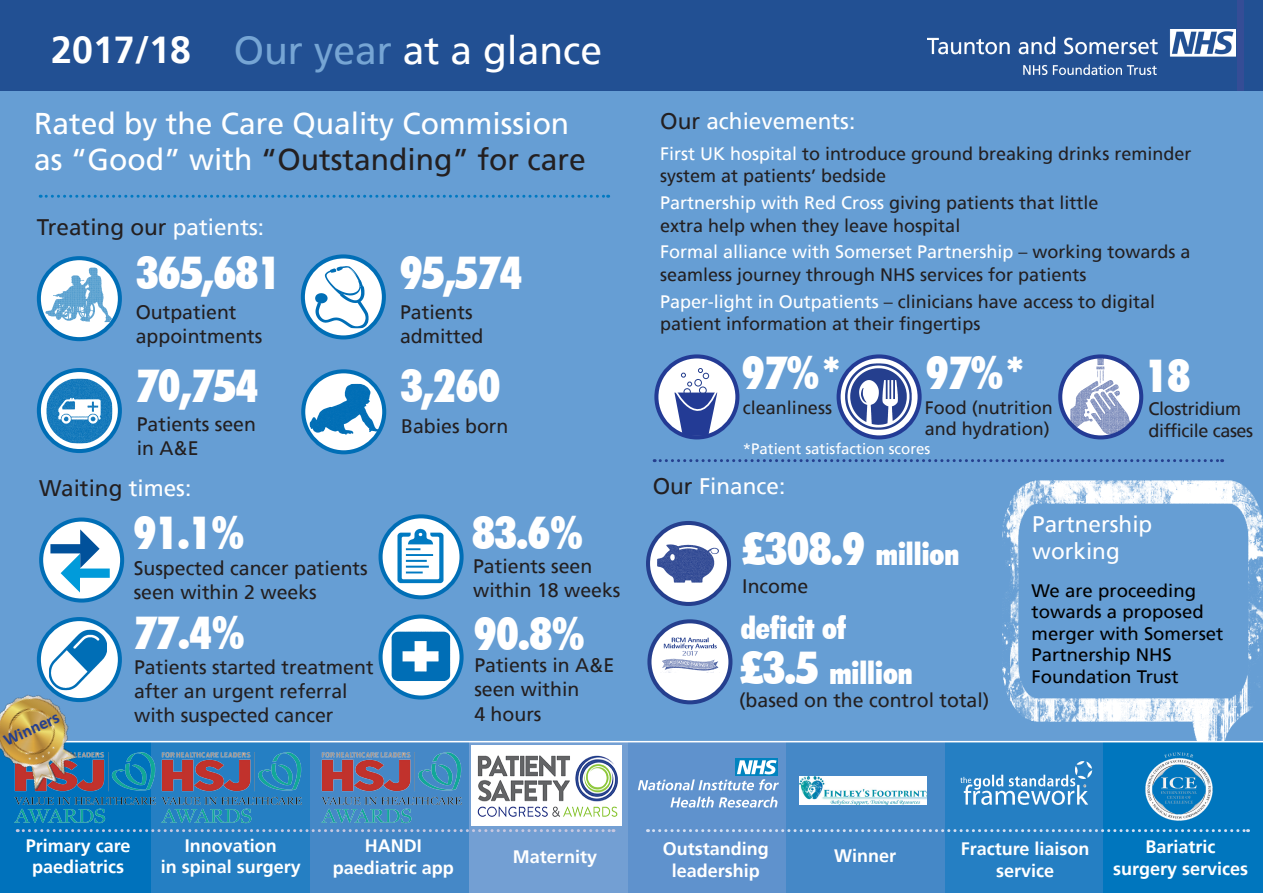
<style>
.page{position:relative;width:1263px;height:893px;background:#fff}
.page>*{position:absolute;margin:0;border:0;box-sizing:border-box;transform-origin:0 0}
.t1{font:900 condensed 45px "Futura BT";color:#fff}
.t2{font:39px "Frutiger";color:#fff}
.t3{font:700 37.5px "Frutiger";color:#fff}
.t4{font:900 condensed 30px "Futura BT";color:#fff}
.t5{font:30px "Frutiger";color:#231f20}
.t6{font:30px "Frutiger";color:#fff}
.t7{font:22.5px "Frutiger";color:#fff}
.t8{font:22.5px "Frutiger";color:#231f20}
.t9{font:19.5px/24px "Frutiger";color:#231f20}
.t10{font:18px/22.5px "Frutiger";color:#231f20}
.t11{font:700 18px/21.6px "Frutiger";color:#fff;text-align:center}
.t12{font:18px/21.6px "Frutiger";color:#000}
.t13{font:18px/22.5px "Frutiger";letter-spacing:-.02em;color:#231f20}
.t14{font:700 17.1px "Calibri";color:#253f8e}
.t15{font:15px "Frutiger";color:#fff}
.s1{color:#76a5d4}
.s2{color:#fff}
.s3{color:#231f20}
.s4{font-size:45px}
</style>
<div class="page">
<div style="left:1px;top:16px;width:1262px;height:830px;background:#669ed4"></div>
<img style="left:1002px;top:480px;width:261px;height:261px">
<div style="left:0;top:1px;width:1262px;height:90px;background:#225093"></div>
<svg style="left:303px;top:256px;width:81px;height:81px;background:#cfe4f1"></svg>
<img style="left:315px;top:266px;width:54px;height:62px">
<div style="left:301px;top:254px;width:85px;height:85px;border:4px solid #006eb6;border-radius:50%"></div>
<div style="left:0;top:742px;width:153px;height:151px;background:#0072bc"></div>
<div style="left:152px;top:742px;width:159px;height:151px;background:#257fc3"></div>
<div style="left:310px;top:742px;width:160px;height:151px;background:#4588c7"></div>
<div style="left:469px;top:742px;width:159px;height:151px;background:#739fd3"></div>
<div style="left:628px;top:742px;width:159px;height:151px;background:#5f92cd"></div>
<div style="left:786px;top:742px;width:159px;height:151px;background:#4588c7"></div>
<div style="left:945px;top:742px;width:159px;height:151px;background:#257fc3"></div>
<div style="left:1103px;top:742px;width:160px;height:151px;background:#0076be"></div>
<svg style="left:39px;top:258px;width:81px;height:81px"></svg>
<img style="left:45px;top:268px;width:67px;height:54px">
<div style="left:37px;top:256px;width:85px;height:85px;border:4px solid #006eb6;border-radius:50%"></div>
<svg style="left:39px;top:370px;width:81px;height:81px"></svg>
<img style="left:46px;top:379px;width:66px;height:64px">
<div style="left:37px;top:368px;width:85px;height:85px;border:4px solid #006eb6;border-radius:50%"></div>
<svg style="left:303px;top:371px;width:81px;height:81px"></svg>
<img style="left:310px;top:384px;width:70px;height:51px">
<div style="left:301px;top:369px;width:85px;height:85px;border:4px solid #006eb6;border-radius:50%"></div>
<img style="left:162px;top:752px;width:140px;height:72px">
<img style="left:471px;top:746px;width:150px;height:79px">
<img style="left:800px;top:776px;width:127px;height:28px">
<img style="left:960px;top:761px;width:133px;height:44px">
<img style="left:1145px;top:752px;width:68px;height:69px">
<img style="left:927px;top:29px;width:309px;height:45px">
<svg style="left:648px;top:523px;width:81px;height:81px"></svg>
<img style="left:654px;top:535px;width:67px;height:56px">
<div style="left:646px;top:521px;width:85px;height:85px;border:4px solid #253f8e;border-radius:50%"></div>
<div style="left:649px;top:621px;width:81px;height:81px;background:#fff;border-radius:50%"></div>
<img style="left:660px;top:636px;width:60px;height:36px">
<div style="left:647px;top:619px;width:85px;height:85px;border:4px solid #253f8e;border-radius:50%"></div>
<svg style="left:381px;top:616px;width:81px;height:81px"></svg>
<img style="left:388px;top:621px;width:67px;height:74px">
<div style="left:378px;top:614px;width:86px;height:86px;border:4px solid #006eb6;border-radius:50%"></div>
<svg style="left:381px;top:516px;width:81px;height:81px"></svg>
<img style="left:387px;top:526px;width:67px;height:60px">
<div style="left:378px;top:514px;width:86px;height:85px;border:4px solid #006eb6;border-radius:50%"></div>
<svg style="left:39px;top:619px;width:81px;height:81px"></svg>
<img style="left:49px;top:629px;width:58px;height:61px">
<div style="left:37px;top:617px;width:85px;height:85px;border:4px solid #006eb6;border-radius:50%"></div>
<svg style="left:41px;top:520px;width:81px;height:80px"></svg>
<div style="left:39px;top:517px;width:85px;height:86px;border:4px solid #006eb6;border-radius:50%"></div>
<svg style="left:839px;top:356px;width:80px;height:81px"></svg>
<img style="left:845px;top:363px;width:67px;height:67px">
<div style="left:836px;top:354px;width:86px;height:85px;border:4px solid #233b95;border-radius:50%"></div>
<svg style="left:1060px;top:356px;width:81px;height:81px"></svg>
<img style="left:1069px;top:357px;width:67px;height:80px">
<div style="left:1058px;top:354px;width:85px;height:85px;border:4px solid #233b95;border-radius:50%"></div>
<svg style="left:40px;top:195px;width:569px;height:3px"></svg>
<svg style="left:17px;top:829px;width:597px;height:3px"></svg>
<svg style="left:654px;top:459px;width:569px;height:3px"></svg>
<div style="left:1238px;top:1px;width:6px;height:90px;background:#354d96"></div>
<svg style="left:647px;top:829px;width:601px;height:3px"></svg>
<img style="left:321px;top:752px;width:140px;height:72px">
<img style="left:15px;top:752px;width:140px;height:73px">
<hr style="left:0;top:741px;width:1263px;height:1px;background:#fff">
<img style="left:0;top:679px;width:92px;height:121px">
<svg style="left:50px;top:529px;width:60px;height:64px;background:#a0cbe5"></svg>
<svg style="left:656px;top:356px;width:81px;height:81px;background:#dde1ef"></svg>
<div style="left:654px;top:354px;width:85px;height:85px;border:4px solid #233b95;border-radius:50%"></div>
<svg style="left:673px;top:368px;width:47px;height:68px;background:#919dca"></svg>
<div style="left:683px;top:388px;width:8px;height:7px;border:1px solid #253f8e;border-radius:50%"></div>
<div style="left:736px;top:759px;width:42px;height:17px;background:#0083bf"></div>
<svg style="left:638px;top:760px;width:141px;height:30px"></svg>
<svg style="left:670px;top:797px;width:107px;height:11px"></svg>
<p class="t3" style="left:51px;top:28px;width:141px">2017/18</p>
<p class="t2" style="left:234px;top:27px;width:370px"><span class="s1">Our year</span> at a glance</p>
<p class="t6" style="left:34px;top:106px;width:537px">Rated by the Care Quality Commission</p>
<p class="t5" style="left:34px;top:142px;width:553px"><span class="s2">as “Good” with</span> “Outstanding” for care</p>
<p class="t8" style="left:37px;top:214px;width:229px">Treating our <span class="s2">patients:</span></p>
<p class="t1" style="left:136px;top:246px;width:146px">365,681</p>
<p class="t9" style="left:136px;top:300px;width:128px">Outpatient appointments</p>
<p class="t1" style="left:136px;top:359px;width:124px">70,754</p>
<p class="t9" style="left:137px;top:412px;width:121px">Patients seen</p>
<p class="t9" style="left:137px;top:436px;width:63px">in A&amp;E</p>
<p class="t8" style="left:39px;top:475px;width:154px">Waiting <span class="s2">times:</span></p>
<p class="t1" style="left:134px;top:506px;width:112px">91.1%</p>
<p class="t9" style="left:134px;top:556px;width:236px">Suspected cancer patients</p>
<p class="t9" style="left:134px;top:580px;width:185px">seen within 2 weeks</p>
<p class="t1" style="left:400px;top:246px;width:124px">95,574</p>
<p class="t9" style="left:400px;top:300px;width:74px">Patients</p>
<p class="t9" style="left:400px;top:324px;width:85px">admitted</p>
<p class="t1" style="left:400px;top:359px;width:101px">3,260</p>
<p class="t9" style="left:401px;top:415px;width:109px">Babies born</p>
<p class="t1" style="left:472px;top:505px;width:112px">83.6%</p>
<p class="t9" style="left:473px;top:554px;width:121px">Patients seen</p>
<p class="t9" style="left:473px;top:578px;width:149px">within 18 weeks</p>
<p class="t14" style="left:0;top:731px;width:61px;rotate:-25deg">Winners</p>
<p class="t1" style="left:134px;top:605px;width:112px">77.4%</p>
<p class="t1" style="left:474px;top:606px;width:112px">90.8%</p>
<p class="t9" style="left:474px;top:654px;width:141px">Patients in A&amp;E seen within<br>4 hours</p>
<p class="t9" style="left:134px;top:655px;width:241px">Patients started treatment after an urgent referral with suspected cancer</p>
<p class="t7" style="left:660px;top:108px;width:197px"><span class="s3">Our</span> achievements:</p>
<p class="t10" style="left:660px;top:142px;width:533px"><span class="s2">First UK hospital</span> to introduce ground breaking drinks reminder system at patients’ bedside</p>
<p class="t10" style="left:660px;top:192px;width:440px"><span class="s2">Partnership with Red Cross</span> giving patients that little extra help when they leave hospital</p>
<p class="t10" style="left:660px;top:241px;width:532px"><span class="s2">Formal alliance with Somerset Partnership</span> – working towards a seamless journey through NHS services for patients</p>
<p class="t10" style="left:660px;top:290px;width:496px"><span class="s2">Paper-light in Outpatients</span> – clinicians have access to digital patient information at their fingertips</p>
<p class="t1" style="left:742px;top:346px;width:102px">97%*</p>
<p class="t1" style="left:926px;top:346px;width:102px">97%*</p>
<p class="t10" style="left:743px;top:397px;width:91px">cleanliness</p>
<p class="t10" style="left:925px;top:398px;width:129px;line-height:21px">Food (nutrition and hydration)</p>
<p class="t1" style="left:1146px;top:348px;width:46px">18</p>
<p class="t13" style="left:1148px;top:397px;width:106px">Clostridium difficile cases</p>
<p class="t15" style="left:743px;top:440px;width:189px">*Patient satisfaction scores</p>
<p class="t7" style="left:653px;top:473px;width:134px"><span class="s3">Our</span> Finance:</p>
<p class="t4" style="left:743px;top:536px;width:218px"><span class="s4">£308.9</span> million</p>
<p class="t9" style="left:742px;top:574px;width:68px">Income</p>
<p class="t4" style="left:740px;top:610px;width:107px">deficit of</p>
<p class="t4" style="left:740px;top:655px;width:174px"><span class="s4">£3.5</span> million</p>
<p class="t9" style="left:739px;top:689px;width:252px">(based on the control total)</p>
<p class="t7" style="left:1032px;top:511px;width:122px">Partnership</p>
<p class="t7" style="left:1032px;top:538px;width:89px">working</p>
<p class="t12" style="left:1031px;top:580px;width:193px">We are proceeding towards a proposed merger with Somerset<br>Partnership NHS<br>Foundation Trust</p>
<p class="t11" style="left:26px;top:835px;width:106px">Primary care paediatrics</p>
<p class="t11" style="left:185px;top:835px;width:94px">Innovation</p>
<p class="t11" style="left:161px;top:856px;width:142px">in spinal surgery</p>
<p class="t11" style="left:365px;top:835px;width:58px">HANDI</p>
<p class="t11" style="left:333px;top:857px;width:123px">paediatric app</p>
<p class="t11" style="left:513px;top:846px;width:86px">Maternity</p>
<p class="t11" style="left:663px;top:838px;width:108px">Outstanding leadership</p>
<p class="t11" style="left:834px;top:845px;width:64px">Winner</p>
<p class="t11" style="left:961px;top:838px;width:130px">Fracture liaison service</p>
<p class="t11" style="left:1145px;top:836px;width:72px">Bariatric</p>
<p class="t11" style="left:1113px;top:858px;width:137px">surgery services</p>
</div>
